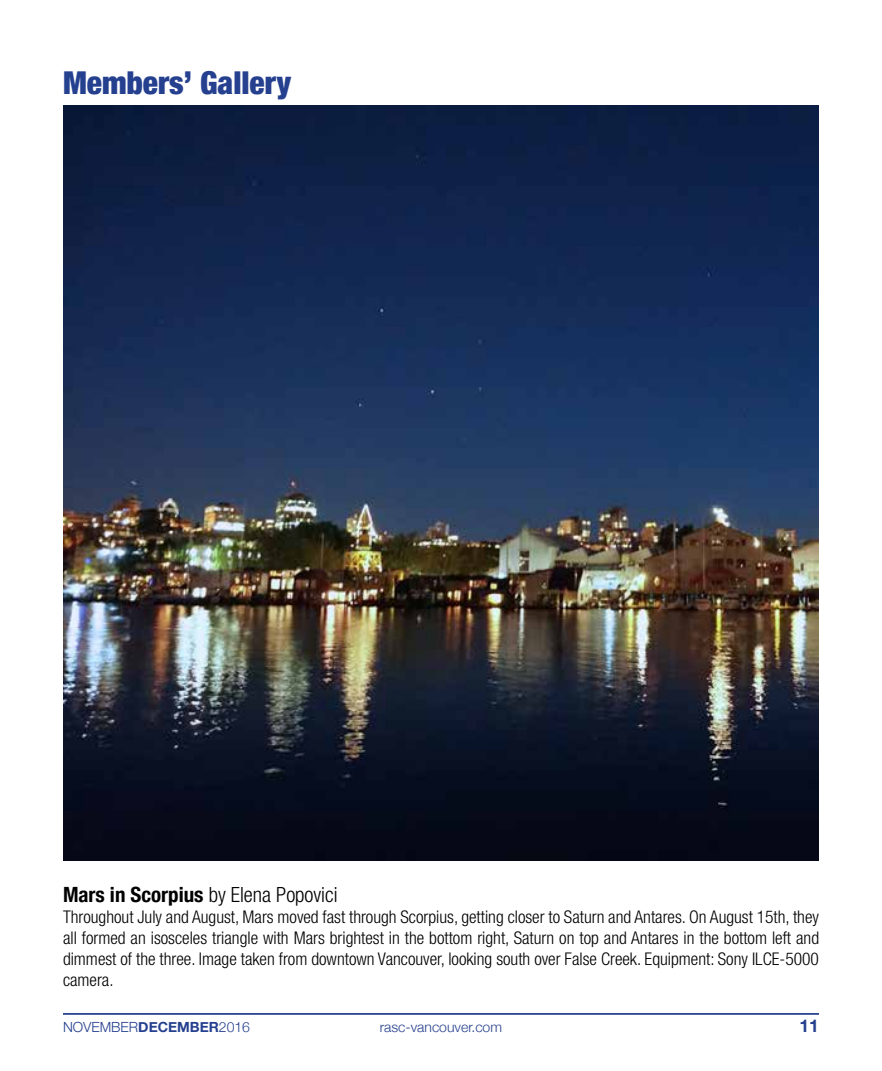
<style>
.page{position:relative;width:882px;height:1071px;background:#fff}
.page>*{position:absolute;margin:0;border:0;box-sizing:border-box;transform-origin:0 0}
.t1{font:900 condensed 31.5px "Helvetica Neue";color:#25408f}
.t2{font:300 condensed 21px "Helvetica Neue LT Std";color:#000}
.t3{font:300 condensed 17.5px/21px "Helvetica Neue LT Std";color:#000;text-align:justify}
.t4{font:700 17.5px "Helvetica Neue";color:#25408f}
.t5{font:300 14px "Helvetica Neue";color:#25408f}
.s1{font-family:"Helvetica Neue";font-weight:700}
.s2{font-weight:700}
</style>
<div class="page">
<hr style="left:63px;top:1013px;width:756px;height:2px;background:#25408f">
<img style="left:63px;top:105px;width:756px;height:756px">
<h1 class="t1" style="left:63px;top:56px;width:230px">Members’ Gallery</h1>
<p class="t2" style="left:63px;top:883px;width:276px"><span class="s1">Mars in Scorpius</span> by Elena Popovici</p>
<p class="t3" style="left:63px;top:906px;width:758px">Throughout July and August, Mars moved fast through Scorpius, getting closer to Saturn and Antares. On August 15th, they all formed an isosceles triangle with Mars brightest in the bottom right, Saturn on top and Antares in the bottom left and dimmest of the three. Image taken from downtown Vancouver, looking south over False Creek. Equipment: Sony ILCE-5000 camera.</p>
<p class="t5" style="left:63px;top:1016px;width:189px">NOVEMBER<span class="s2">DECEMBER</span>2016</p>
<p class="t5" style="left:380px;top:1016px;width:124px">rasc-vancouver.com</p>
<p class="t4" style="left:800px;top:1012px;width:21px">11</p>
</div>
